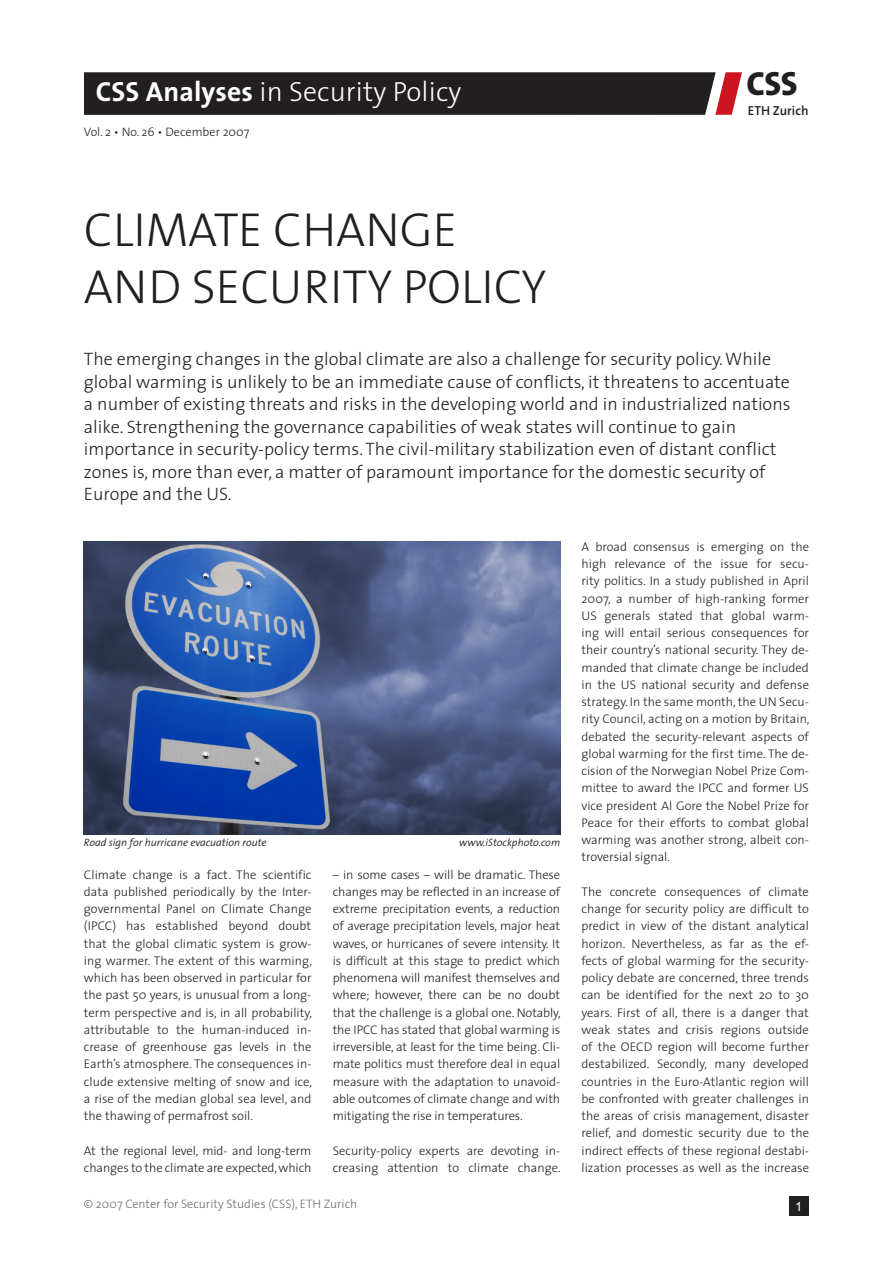
<style>
.page{position:relative;width:893px;height:1263px;background:#fff}
.page>*{position:absolute;margin:0;border:0;box-sizing:border-box;transform-origin:0 0}
._1_Haupttitel{font:300 48px/57px "The Sans";color:#231f20}
.t1{font:800 33.75px "The Sans";color:#231f20}
.t2{font:300 27.75px "The Sans";letter-spacing:.005em;color:#fff}
._2_lead{font:300 18px/22.5px "The Sans";color:#231f20}
.t3{font:600 13.05px "The Sans";color:#231f20}
._4_Text{font:300 12.6px/17.2px "The Sans";color:#231f20;text-align:justify}
.t4{font:300 12.3px "The Sans";color:#6c6d70}
.t5{font:300 12.3px "The Sans";color:#231f20}
._3_Bildlegende{font:italic 300 10.65px "The Sans";color:#231f20}
.s1{font-weight:700}
</style>
<div class="page">
<svg style="left:84px;top:72px;width:658px;height:43px;background:#2d2526"></svg>
<img style="left:84px;top:542px;width:476px;height:292px">
<div style="left:789px;top:1196px;width:20px;height:20px;background:#231f20"></div>
<p class="t2" style="left:96px;top:69px;width:368px"><span class="s1">CSS Analyses</span> in Security Policy</p>
<p class="t5" style="left:84px;top:122px;width:167px">Vol. 2 • No. 26 • December 2007</p>
<p class="_1_Haupttitel" style="left:84px;top:200px;width:464px">Climate Chan ge<br>and Security Policy</p>
<p class="t1" style="left:747px;top:55px;width:53px">CSS</p>
<p class="t3" style="left:748px;top:99px;width:62px">ETH Zurich</p>
<p class="_2_lead" style="left:84px;top:347px;width:708px">The emerging changes in the global climate are also a challenge for security policy. While global warming is unlikely to be an immediate cause of conflicts, it threatens to accentuate a number of existing threats and risks in the developing world and in industrialized nations alike. Strengthening the governance capabilities of weak states will continue to gain importance in security-policy terms. The civil-military stabilization even of distant conflict zones is, more than ever, a matter of paramount importance for the domestic security of<br>E urope and the US.</p>
<p class="_3_Bildlegende" style="left:84px;top:833px;width:184px">Road sign for hurricane evacuation route</p>
<p class="_3_Bildlegende" style="left:459px;top:833px;width:103px">www.iStockphoto.com</p>
<p class="_4_Text" style="left:84px;top:865px;width:230px">Climate change is a fact. The scientific data published periodically by the I nter&shy;governmental Panel on Climate Change (I PCC) has established beyond doubt that the global climatic system is grow&shy;ing warmer. The extent of this warming, which has been observed in particular for the past 50 years, is unusual from a long&shy;term perspective and is, in all probability, attributable to the human-induced in&shy;crease of greenhouse gas levels in the Earth’s atmosphere. The consequences in&shy;clude extensive melting of snow and ice, a rise of the median global sea level, and the thawing of permafrost soil.</p>
<p class="_4_Text" style="left:84px;top:1141px;width:229px">At the regional level, mid- and long-term changes to the climate are expected, which</p>
<p class="_4_Text" style="left:333px;top:865px;width:230px">– in some cases – will be dramatic. These changes may be reflected in an increase of extreme precipitation events, a reduction of average precipitation levels, major heat waves, or hurricanes of severe intensity. It is difficult at this stage to predict which phenomena will manifest themselves and where; however, there can be no doubt that the challenge is a global one. Notably, the I PCC has stated that global warming is irreversible, at least for the time being. Cli&shy;mate politics must therefore deal in equal measure with the adaptation to unavoid&shy;able outcomes of climate change and with mitigating the rise in temperatures.</p>
<p class="_4_Text" style="left:333px;top:1141px;width:229px">Security-policy experts are devoting in&shy;creasing attention to climate change.</p>
<p class="t4" style="left:84px;top:1194px;width:224px">© 2007 Center for Security Studies (CSS), ETH</p>
<p class="t4" style="left:324px;top:1194px;width:35px">Zurich</p>
<p class="_4_Text" style="left:581px;top:537px;width:230px">A broad consensus is emerging on the high relevance of the issue for secu&shy;rity politics. I n a study published in April 2007, a number of high-ranking former US generals stated that global warm&shy;ing will entail serious consequences for their country’s national security. They de&shy;manded that climate change be included in the US national security and defense strategy. I n the same month, the U N Secu&shy;rity Council, acting on a motion by Britain, debated the security-relevant aspects of global warming for the first time. The de&shy;cision of the Norwegian Nobel Prize Com&shy;mittee to award the I PCC and former U S vice president Al Gore the Nobel Prize for Peace for their efforts to combat global warming was another strong, albeit con&shy;troversial signal.</p>
<p class="_4_Text" style="left:581px;top:882px;width:229px">The concrete consequences of climate change for security policy are difficult to predict in view of the distant analytical horizon. Nevertheless, as far as the ef&shy;fects of global warming for the security&shy;policy debate are concerned, three trends can be identified for the next 20 to 30 years. First of all, there is a danger that weak states and crisis regions outside of the OECD region will become further destabilized. Secondly, many developed countries in the E uro-Atlantic region will be confronted with greater challenges in the areas of crisis management, disaster relief, and domestic security due to the indirect effects of these regional destabi&shy;lization processes as well as the increase</p>
</div>
